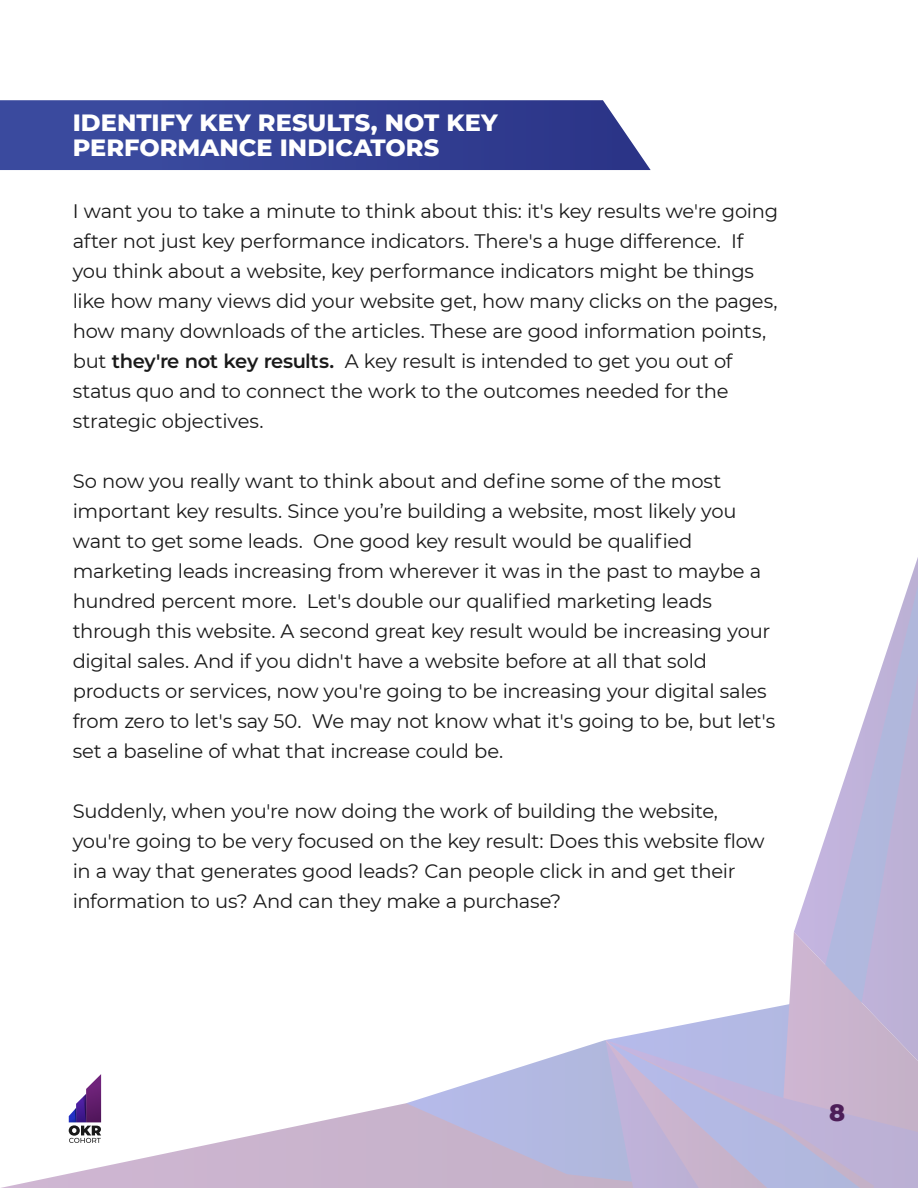
<style>
.page{position:relative;width:918px;height:1188px;background:#fff}
.page>*{position:absolute;margin:0;border:0;box-sizing:border-box;transform-origin:0 0}
.t1{font:800 24px/25.5px "Montserrat";letter-spacing:.005em;color:#fff}
.t2{font:800 24px "Montserrat";color:#4d1e58}
.t3{font:19.5px/30px "Montserrat";letter-spacing:-.015em;color:#1a1a1a}
.s1{font-weight:100}
</style>
<div class="page">
<svg style="left:794px;top:577px;width:124px;height:355px"></svg>
<svg style="left:407px;top:932px;width:511px;height:256px"></svg>
<svg style="left:1px;top:1103px;width:632px;height:85px"></svg>
<svg style="left:69px;top:1074px;width:32px;height:69px"></svg>
<svg style="left:0;top:100px;width:651px;height:70px;background:#3c4999"></svg>
<p class="t1" style="left:73px;top:108px;width:427px">IDENTIFY KEY RESULTS, NOT KEY<br>PERFORMANCE INDICATORS</p>
<p class="t3" style="left:73px;top:196px;width:707px">I want you to take a minute to think about this: it's key results we're going after not just key performance indicators. There's a huge difference. If you think about a website, key performance indicators might be things like how many views did your website get, how many clicks on the pages, how many downloads of the articles. These are good information points, but <span class="s1">they're not key results.</span> A key result is intended to get you out of status quo and to connect the work to the outcomes needed for the strategic objectives.</p>
<p class="t3" style="left:73px;top:466px;width:704px">So now you really want to think about and define some of the most important key results. Since you’re building a website, most likely you want to get some leads. One good key result would be qualified marketing leads increasing from wherever it was in the past to maybe a hundred percent more. Let's double our qualified marketing leads through this website. A second great key result would be increasing your digital sales. And if you didn't have a website before at all that sold products or services, now you're going to be increasing your digital sales from zero to let's say 50. We may not know what it's going to be, but let's set a baseline of what that increase could be.</p>
<p class="t3" style="left:73px;top:795px;width:694px">Suddenly, when you're now doing the work of building the website, you're going to be very focused on the key result: Does this website flow in a way that generates good leads? Can people click in and get their information to us? And can they make a purchase?</p>
<p class="t2" style="left:829px;top:1095px;width:18px">8</p>
</div>
